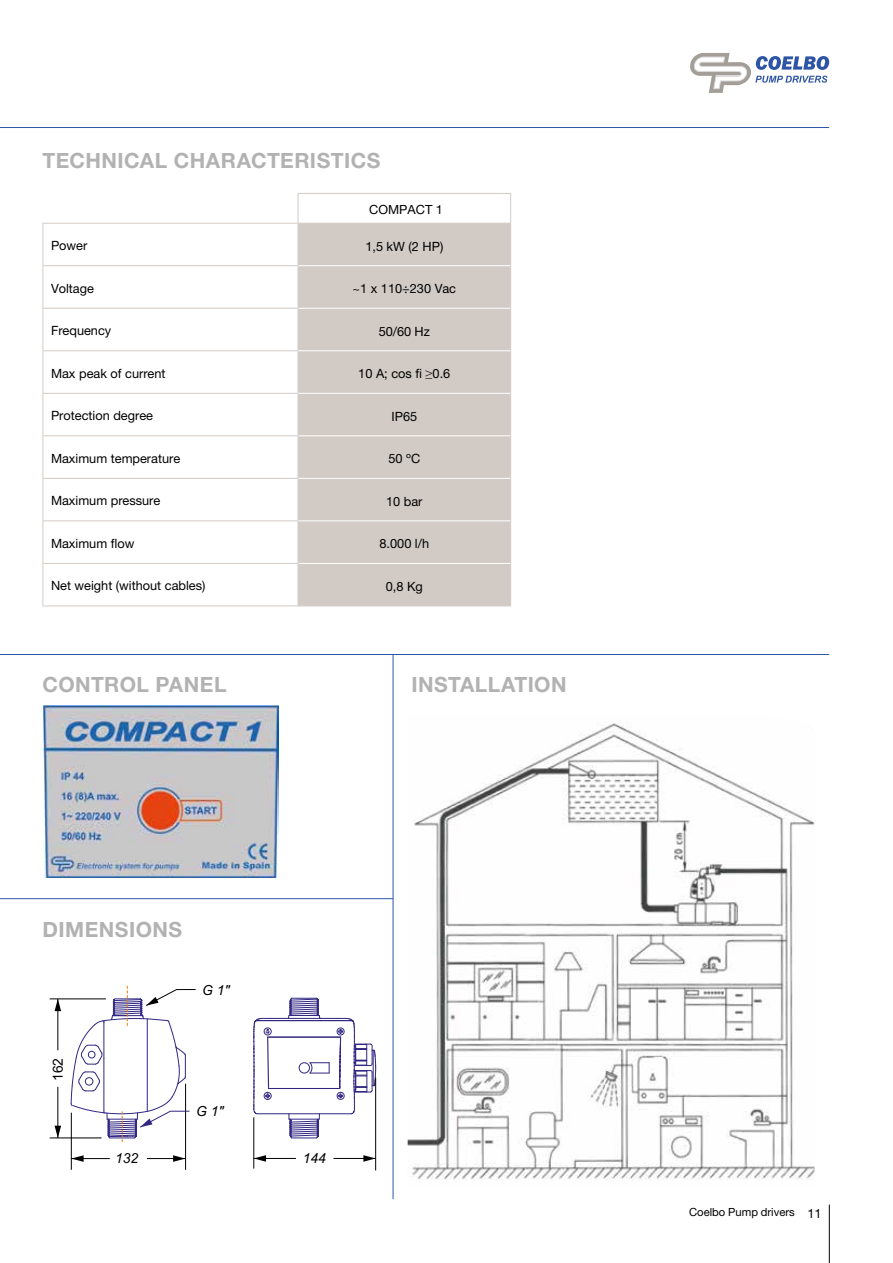
<style>
.page{position:relative;width:893px;height:1263px;background:#fff}
.page>*{position:absolute;margin:0;border:0;box-sizing:border-box;transform-origin:0 0}
.t1{font:700 21px "Helvetica Neue";letter-spacing:.02em;color:#b3b2b2}
.t2{font:italic 13.95px "Arial";color:#000}
.t3{font:13.95px "Arial";color:#000}
.t4{font:12.75px "Helvetica Neue";color:#000}
.t5{font:12.6px "Helvetica Neue";color:#000}
.t6{font:11.25px "Helvetica Neue";color:#000}
</style>
<div class="page">
<hr style="left:829px;top:1204px;width:1px;height:59px;background:#000">
<svg style="left:690px;top:53px;width:139px;height:40px"></svg>
<hr style="left:0;top:654px;width:829px;height:1px;background:#2e55a5">
<hr style="left:0;top:127px;width:829px;height:1px;background:#2e55a5">
<hr style="left:0;top:898px;width:393px;height:1px;background:#2e55a5">
<hr style="left:393px;top:655px;width:1px;height:544px;background:#2e55a5">
<img style="left:44px;top:705px;width:235px;height:173px">
<div style="left:299px;top:224px;width:211px;height:381px;background:#d2cbc5"></div>
<hr style="left:43px;top:223px;width:255px;height:1px;background:#d2cbc5">
<hr style="left:43px;top:224px;width:1px;height:41px;background:#d2cbc5">
<hr style="left:43px;top:265px;width:255px;height:1px;background:#d2cbc5">
<hr style="left:43px;top:266px;width:1px;height:42px;background:#d2cbc5">
<hr style="left:43px;top:308px;width:255px;height:1px;background:#d2cbc5">
<hr style="left:43px;top:309px;width:1px;height:41px;background:#d2cbc5">
<hr style="left:43px;top:350px;width:255px;height:1px;background:#d2cbc5">
<hr style="left:43px;top:351px;width:1px;height:42px;background:#d2cbc5">
<hr style="left:43px;top:393px;width:255px;height:1px;background:#d2cbc5">
<hr style="left:43px;top:394px;width:1px;height:41px;background:#d2cbc5">
<hr style="left:43px;top:435px;width:255px;height:1px;background:#d2cbc5">
<hr style="left:43px;top:436px;width:1px;height:42px;background:#d2cbc5">
<hr style="left:43px;top:478px;width:255px;height:1px;background:#d2cbc5">
<hr style="left:43px;top:479px;width:1px;height:41px;background:#d2cbc5">
<hr style="left:43px;top:520px;width:255px;height:1px;background:#d2cbc5">
<hr style="left:43px;top:521px;width:1px;height:42px;background:#d2cbc5">
<hr style="left:43px;top:563px;width:255px;height:1px;background:#d2cbc5">
<hr style="left:43px;top:564px;width:1px;height:41px;background:#d2cbc5">
<hr style="left:43px;top:605px;width:255px;height:1px;background:#d2cbc5">
<hr style="left:298px;top:193px;width:213px;height:1px;background:#d2cbc5">
<svg style="left:298px;top:194px;width:1px;height:29px"></svg>
<svg style="left:510px;top:194px;width:1px;height:29px"></svg>
<hr style="left:298px;top:223px;width:213px;height:1px;background:#d2cbc5">
<hr style="left:298px;top:224px;width:1px;height:41px;background:#d2cbc5">
<hr style="left:510px;top:224px;width:1px;height:42px;background:#d2cbc5">
<hr style="left:298px;top:266px;width:1px;height:42px;background:#d2cbc5">
<hr style="left:510px;top:266px;width:1px;height:42px;background:#d2cbc5">
<hr style="left:298px;top:309px;width:1px;height:41px;background:#d2cbc5">
<hr style="left:510px;top:308px;width:1px;height:43px;background:#d2cbc5">
<hr style="left:298px;top:351px;width:1px;height:42px;background:#d2cbc5">
<hr style="left:510px;top:351px;width:1px;height:42px;background:#d2cbc5">
<hr style="left:298px;top:394px;width:1px;height:41px;background:#d2cbc5">
<hr style="left:510px;top:393px;width:1px;height:43px;background:#d2cbc5">
<hr style="left:298px;top:436px;width:1px;height:42px;background:#d2cbc5">
<hr style="left:510px;top:436px;width:1px;height:42px;background:#d2cbc5">
<hr style="left:298px;top:479px;width:1px;height:41px;background:#d2cbc5">
<hr style="left:510px;top:478px;width:1px;height:43px;background:#d2cbc5">
<hr style="left:298px;top:521px;width:1px;height:42px;background:#d2cbc5">
<hr style="left:510px;top:521px;width:1px;height:42px;background:#d2cbc5">
<hr style="left:298px;top:564px;width:1px;height:41px;background:#d2cbc5">
<hr style="left:510px;top:563px;width:1px;height:42px;background:#d2cbc5">
<hr style="left:298px;top:605px;width:213px;height:1px;background:#d2cbc5">
<hr style="left:298px;top:265px;width:212px;height:1px;background:#fff">
<hr style="left:298px;top:308px;width:212px;height:1px;background:#fff">
<hr style="left:298px;top:350px;width:212px;height:1px;background:#fff">
<hr style="left:298px;top:393px;width:212px;height:1px;background:#fff">
<hr style="left:298px;top:435px;width:212px;height:1px;background:#fff">
<hr style="left:298px;top:478px;width:212px;height:1px;background:#fff">
<hr style="left:298px;top:520px;width:212px;height:1px;background:#fff">
<hr style="left:298px;top:563px;width:212px;height:1px;background:#fff">
<img style="left:408px;top:723px;width:406px;height:457px">
<hr style="left:185px;top:1084px;width:1px;height:86px;background:#000">
<hr style="left:71px;top:1113px;width:1px;height:57px;background:#000">
<hr style="left:147px;top:1158px;width:38px;height:1px;background:#000">
<svg style="left:173px;top:1155px;width:12px;height:7px"></svg>
<hr style="left:71px;top:1158px;width:39px;height:1px;background:#000">
<svg style="left:71px;top:1155px;width:13px;height:7px"></svg>
<hr style="left:50px;top:1138px;width:52px;height:1px;background:#000">
<hr style="left:50px;top:999px;width:56px;height:1px;background:#000">
<hr style="left:58px;top:1087px;width:1px;height:51px;background:#000">
<svg style="left:55px;top:1126px;width:6px;height:12px"></svg>
<hr style="left:58px;top:999px;width:1px;height:51px;background:#000">
<svg style="left:55px;top:999px;width:6px;height:12px"></svg>
<hr style="left:375px;top:1077px;width:1px;height:93px;background:#000">
<hr style="left:254px;top:1117px;width:1px;height:51px;background:#000">
<hr style="left:333px;top:1158px;width:43px;height:1px;background:#000">
<svg style="left:363px;top:1155px;width:13px;height:7px"></svg>
<hr style="left:254px;top:1158px;width:42px;height:1px;background:#000">
<svg style="left:254px;top:1155px;width:12px;height:7px"></svg>
<svg style="left:70px;top:985px;width:126px;height:157px"></svg>
<svg style="left:253px;top:997px;width:123px;height:142px"></svg>
<h1 class="t1" style="left:43px;top:147px;width:339px">TECHNICAL CHARACTERISTICS</h1>
<p class="t4" style="left:51px;top:238px;width:38px">Power</p>
<p class="t4" style="left:51px;top:281px;width:44px">Voltage</p>
<p class="t4" style="left:51px;top:323px;width:62px">Frequency</p>
<p class="t4" style="left:51px;top:366px;width:116px">Max peak of current</p>
<p class="t4" style="left:51px;top:408px;width:103px">Protection degree</p>
<p class="t4" style="left:51px;top:451px;width:131px">Maximum temperature</p>
<p class="t4" style="left:51px;top:493px;width:111px">Maximum pressure</p>
<p class="t4" style="left:51px;top:536px;width:85px">Maximum flow</p>
<p class="t4" style="left:51px;top:578px;width:156px">Net weight (without cables)</p>
<p class="t5" style="left:369px;top:202px;width:75px">COMPACT 1</p>
<p class="t4" style="left:365px;top:238px;width:79px">1,5 kW (2 HP)</p>
<p class="t4" style="left:352px;top:281px;width:105px">~1 x 110÷230 Vac</p>
<p class="t4" style="left:379px;top:323px;width:53px">50/60 Hz</p>
<p class="t4" style="left:358px;top:366px;width:94px">10 A; cos fi ≥0.6</p>
<p class="t4" style="left:391px;top:408px;width:27px">IP65</p>
<p class="t4" style="left:388px;top:451px;width:33px">50 ºC</p>
<p class="t4" style="left:386px;top:493px;width:38px">10 bar</p>
<p class="t4" style="left:380px;top:536px;width:51px">8.000 l/h</p>
<p class="t4" style="left:386px;top:579px;width:39px">0,8 Kg</p>
<h1 class="t1" style="left:43px;top:672px;width:185px">CONTROL PANEL</h1>
<h1 class="t1" style="left:411px;top:672px;width:157px">INSTALLATION</h1>
<h1 class="t1" style="left:43px;top:916px;width:141px">DIMENSIONS</h1>
<p class="t2" style="left:202px;top:980px;width:29px">G 1"</p>
<p class="t3" style="left:48px;top:1081px;width:25px;rotate:-90deg">162</p>
<p class="t2" style="left:115px;top:1149px;width:25px">132</p>
<p class="t2" style="left:196px;top:1102px;width:29px">G 1"</p>
<p class="t2" style="left:303px;top:1149px;width:25px">144</p>
<p class="t6" style="left:689px;top:1205px;width:107px">Coelbo Pump drivers</p>
<p class="t4" style="left:807px;top:1205px;width:16px">11</p>
</div>
